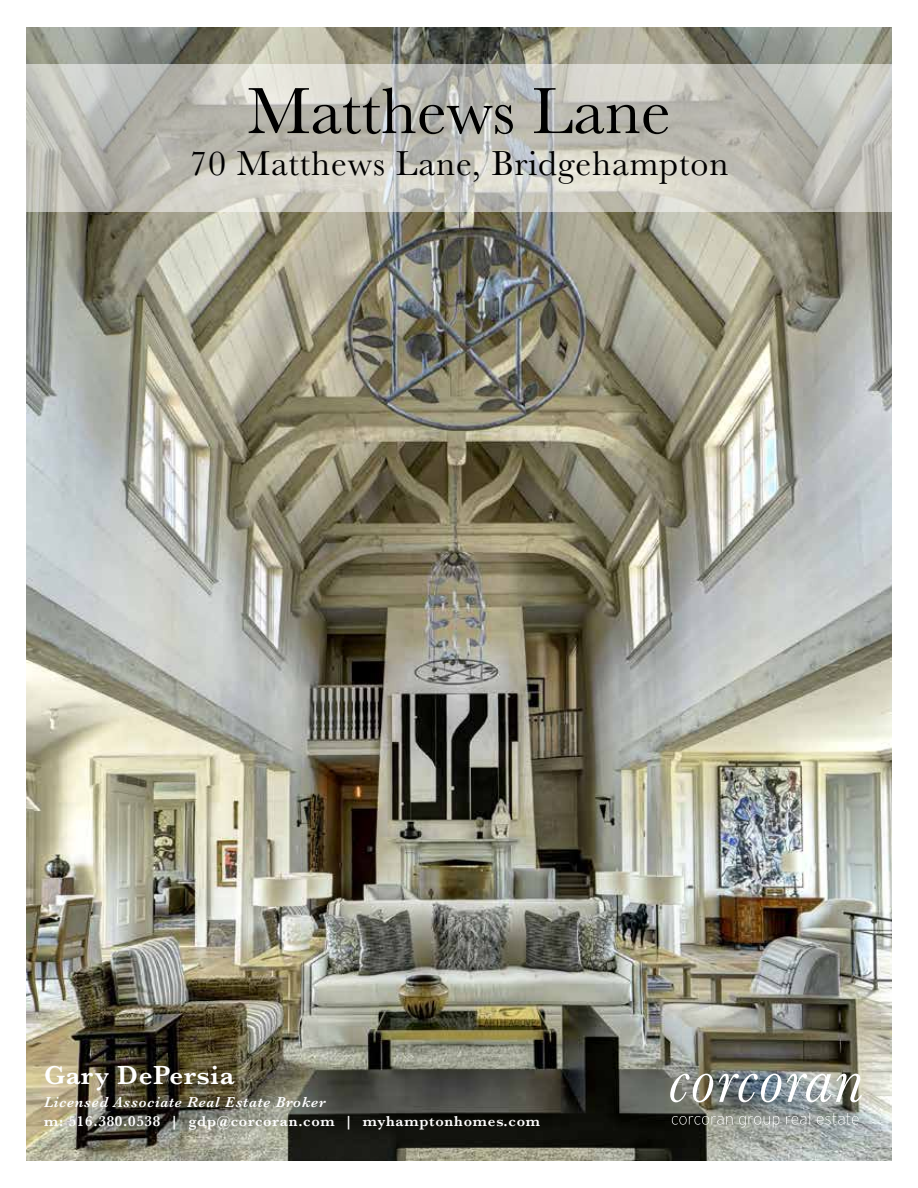
<style>
.page{position:relative;width:918px;height:1188px;background:#fff}
.page>*{position:absolute;margin:0;border:0;box-sizing:border-box;transform-origin:0 0}
.t1{font:67.8px "Baskerville";color:#000}
.t2{font:35.85px "Baskerville";letter-spacing:.025em;color:#000}
.t3{font:600 27px "Baskerville";letter-spacing:.025em;color:#fff}
.t4{font:600 15px "Baskerville";letter-spacing:.05em;color:#fff}
.t5{font:italic 600 15px "Baskerville";letter-spacing:.05em;color:#fff}
</style>
<div class="page">
<img style="left:27px;top:27px;width:864px;height:1134px">
<svg style="left:670px;top:1074px;width:111px;height:28px"></svg>
<svg style="left:787px;top:1074px;width:75px;height:28px"></svg>
<svg style="left:672px;top:1116px;width:61px;height:9px"></svg>
<svg style="left:739px;top:1116px;width:40px;height:12px"></svg>
<svg style="left:786px;top:1113px;width:24px;height:12px"></svg>
<svg style="left:817px;top:1113px;width:42px;height:12px"></svg>
<svg style="left:26px;top:64px;width:866px;height:148px;background:#c3c2ba"></svg>
<h1 class="t1" style="left:247px;top:68px;width:425px">Matthews Lane</h1>
<h2 class="t2" style="left:189px;top:141px;width:541px">70 Matthews Lane, Bridgehampton</h2>
<h3 class="t3" style="left:44px;top:1056px;width:192px">Gary DePersia</h3>
<p class="t5" style="left:44px;top:1092px;width:283px">Licensed Associate Real Estate Broker</p>
<p class="t4" style="left:44px;top:1111px;width:497px">m: 516.380.0538 | gdp@corcoran.com | myhamptonhomes.com</p>
</div>
